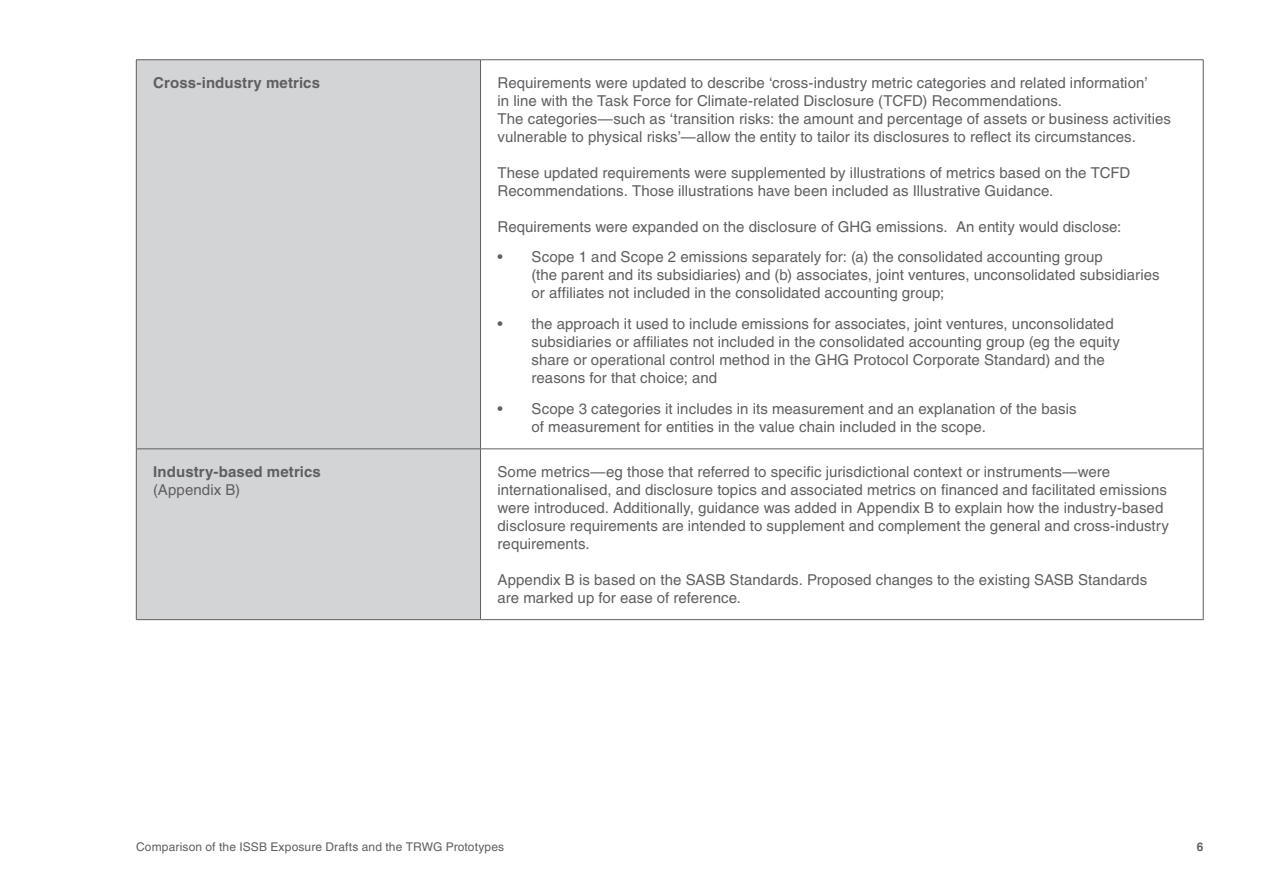
<style>
.page{position:relative;width:1263px;height:893px;background:#fff}
.page>*{position:absolute;margin:0;border:0;box-sizing:border-box;transform-origin:0 0}
.t1{font:15px/18px "Helvetica LT Std";letter-spacing:.005em;color:#5f5f62}
.t2{font:700 15px "Helvetica LT Std";letter-spacing:.005em;color:#5f5f62}
.t3{font:12px "Helvetica LT Std";letter-spacing:.015em;color:#5f5f62}
.t4{font:700 12px "Helvetica LT Std";color:#5f5f62}
</style>
<div class="page">
<div style="left:137px;top:60px;width:343px;height:559px;background:#d3d4d6"></div>
<hr style="left:480px;top:59px;width:723px;height:1px;background:#5f5f62">
<hr style="left:1203px;top:60px;width:1px;height:389px;background:#5f5f62">
<hr style="left:480px;top:449px;width:723px;height:1px;background:#5f5f62">
<hr style="left:1203px;top:449px;width:1px;height:170px;background:#5f5f62">
<hr style="left:480px;top:619px;width:723px;height:1px;background:#5f5f62">
<hr style="left:136px;top:60px;width:1px;height:389px;background:#5f5f62">
<hr style="left:136px;top:449px;width:1px;height:170px;background:#5f5f62">
<hr style="left:480px;top:60px;width:1px;height:389px;background:#5f5f62">
<hr style="left:480px;top:449px;width:1px;height:170px;background:#5f5f62">
<hr style="left:136px;top:59px;width:344px;height:1px;background:#5f5f62">
<hr style="left:136px;top:449px;width:344px;height:1px;background:#5f5f62">
<hr style="left:136px;top:619px;width:344px;height:1px;background:#5f5f62">
<p class="t2" style="left:153px;top:73px;width:168px">Cross-industry metrics</p>
<p class="t1" style="left:497px;top:73px;width:675px">Requirements were updated to describe ‘cross-industry metric categories and related information’<br>in line with the Task Force for Climate-related Disclosure (TCFD) Recommendations.<br>The categories—such as ‘transition risks: the amount and percentage of assets or business activities vulnerable to physical risks’—allow the entity to tailor its disclosures to reflect its circumstances.</p>
<p class="t1" style="left:497px;top:163px;width:634px">These updated requirements were supplemented by illustrations of metrics based on the TCFD<br>Recommendations. Those illustrations have been included as Illustrative Guidance.</p>
<p class="t1" style="left:497px;top:217px;width:625px">Requirements were expanded on the disclosure of GHG emissions. An entity would disclose:</p>
<p class="t1" style="left:531px;top:248px;width:630px;text-indent:-34px">• Scope 1 and Scope 2 emissions separately for: (a) the consolidated accounting group<br>(the parent and its subsidiaries) and (b) associates, joint ventures, unconsolidated subsidiaries or affiliates not included in the consolidated accounting group;</p>
<p class="t1" style="left:531px;top:315px;width:590px;text-indent:-34px">• the approach it used to include emissions for associates, joint ventures, unconsolidated subsidiaries or affiliates not included in the consolidated accounting group (eg the equity share or operational control method in the GHG Protocol Corporate Standard) and the reasons for that choice; and</p>
<p class="t1" style="left:531px;top:400px;width:547px;text-indent:-34px">• Scope 3 categories it includes in its measurement and an explanation of the basis of measurement for entities in the value chain included in the scope.</p>
<p class="t2" style="left:153px;top:462px;width:169px">Industry-based metrics</p>
<p class="t1" style="left:153px;top:480px;width:88px">(Appendix B)</p>
<p class="t1" style="left:497px;top:462px;width:673px">Some metrics—eg those that referred to specific jurisdictional context or instruments—were internationalised, and disclosure topics and associated metrics on financed and facilitated emissions were introduced. Additionally, guidance was added in Appendix B to explain how the industry-based disclosure requirements are intended to supplement and complement the general and cross-industry requirements.</p>
<p class="t1" style="left:497px;top:570px;width:651px">Appendix B is based on the SASB Standards. Proposed changes to the existing SASB Standards are marked up for ease of reference.</p>
<p class="t3" style="left:136px;top:839px;width:370px">Comparison of the ISSB Exposure Drafts and the TRWG Prototypes</p>
<p class="t4" style="left:1197px;top:839px;width:8px">6</p>
</div>
